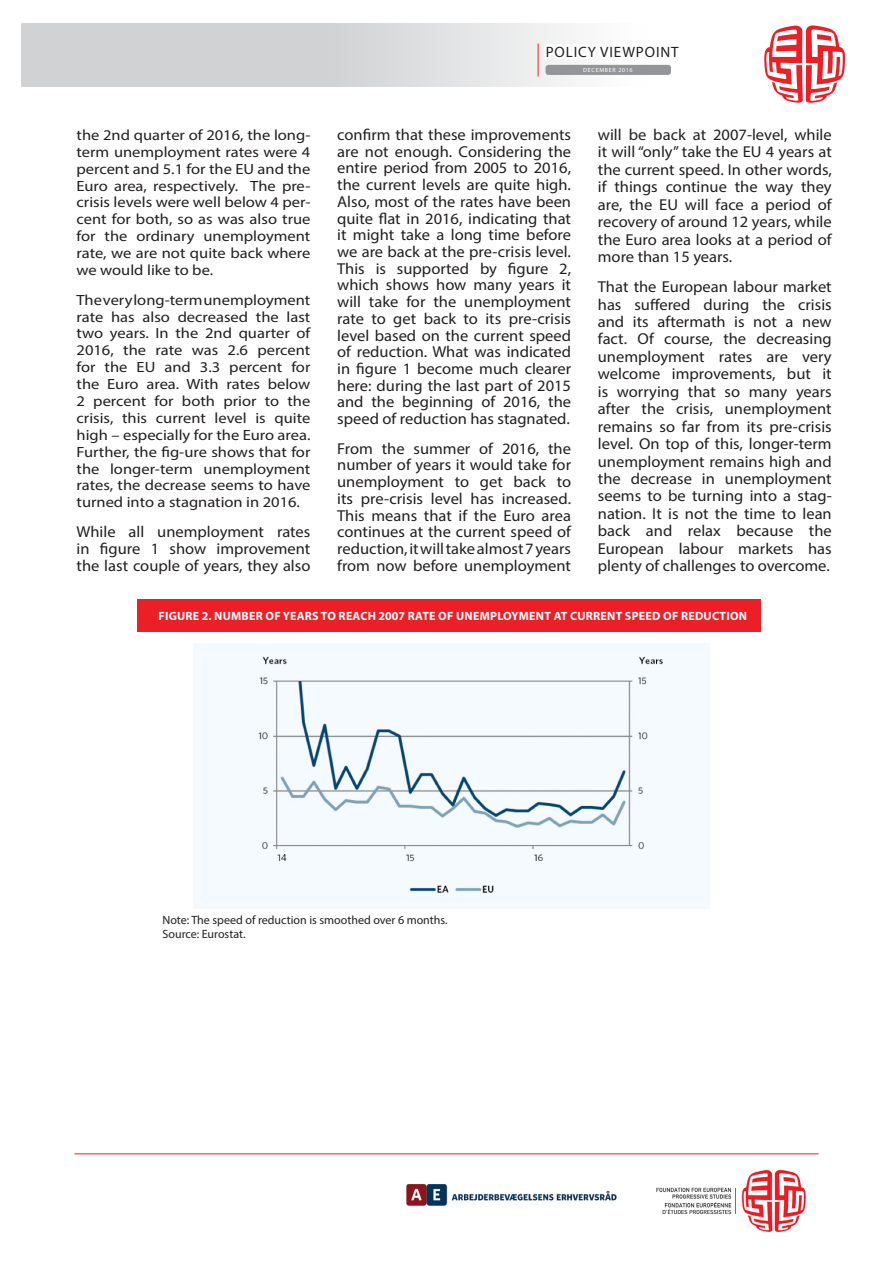
<style>
.page{position:relative;width:893px;height:1263px;background:#fff}
.page>*{position:absolute;margin:0;border:0;box-sizing:border-box;transform-origin:0 0}
.t1{font:15.9px/16.6px "Myriad Pro";color:#231f20;text-align:justify;scale:1.04 1}
.t2{font:15px "Myriad Pro";letter-spacing:.06em;color:#231f20}
.t3{font:14.85px/17px "Myriad Pro";color:#231f20;text-align:justify;scale:1.11 1}
.t4{font:700 12px "Myriad Pro";letter-spacing:.02em;color:#fff}
.t5{font:12px "Myriad Pro";color:#231f20}
.t6{font:6px "Myriad Pro";letter-spacing:.12em;color:#fff}
</style>
<div class="page">
<svg style="left:21px;top:23px;width:521px;height:64px;background:#d7d8d9"></svg>
<svg style="left:764px;top:26px;width:81px;height:77px"></svg>
<svg style="left:542px;top:23px;width:129px;height:64px"></svg>
<div style="left:546px;top:65px;width:125px;height:10px;background:#939598;border-radius:3px"></div>
<hr style="left:538px;top:44px;width:1px;height:33px;background:#ed1f26">
<hr style="left:74px;top:1153px;width:745px;height:1px;background:#ed1f26">
<img style="left:656px;top:1169px;width:150px;height:63px">
<img style="left:406px;top:1185px;width:211px;height:21px">
<div style="left:137px;top:598px;width:623px;height:33px;background:#ed1f26"></div>
<img style="left:256px;top:654px;width:409px;height:243px">
<p class="t2" style="left:546px;top:43px;width:135px">POLICY VIEWPOINT</p>
<p class="t6" style="left:583px;top:66px;width:51px">DECEMBER 2016</p>
<p class="t1" style="left:337px;top:126px;width:226px">confirm that these improvements are not enough. Considering the entire period from 2005 to 2016, the current levels are quite high.<br>Also, most of the rates have been quite flat in 2016, indicating that it might take a long time before we are back at the pre-crisis level.<br>This is supported by figure 2, which shows how many years it will take for the unemployment rate to get back to its pre-crisis level based on the current speed of reduction. What was indicated in figure 1 become much clearer here: during the last part of 2015 and the beginning of 2016, the speed of reduction has stagnated.</p>
<p class="t1" style="left:337px;top:440px;width:226px">From the summer of 2016, the number of years it would take for unemployment to get back to its pre-crisis level has increased.<br>This means that if the Euro area continues at the current speed of reduction, it will take almost 7 years from now before unemployment</p>
<p class="t1" style="left:598px;top:126px;width:226px;line-height:17.4px">will be back at 2007-level, while it will “only” take the EU 4 years at the current speed. In other words, if things continue the way they are, the EU will face a period of recovery of around 12 years, while the Euro area looks at a period of more than 15 years.</p>
<p class="t1" style="left:598px;top:278px;width:226px;line-height:17.4px">That the European labour market has suffered during the crisis and its aftermath is not a new fact. Of course, the decreasing unemployment rates are very welcome improvements, but it is worrying that so many years after the crisis, unemployment remains so far from its pre-crisis level. On top of this, longer-term unemployment remains high and the decrease in unemployment seems to be turning into a stag&shy;nation. It is not the time to lean back and relax because the European labour markets has plenty of challenges to overcome.</p>
<p class="t4" style="left:159px;top:608px;width:590px">FIGURE 2. NUMBER OF YEARS TO REACH 2007 RATE OF UNEMPLOYMENT AT CURRENT SPEED OF REDUCTION</p>
<p class="t3" style="left:77px;top:126px;width:212px">the 2nd quarter of 2016, the long&shy;term unemployment rates were 4 percent and 5.1 for the EU and the Euro area, respectively. The pre&shy;crisis levels were well below 4 per&shy;cent for both, so as was also true for the ordinary unemployment rate, we are not quite back where we would like to be.</p>
<p class="t3" style="left:77px;top:291px;width:212px">The very long-term unemployment rate has also decreased the last two years. In the 2nd quarter of 2016, the rate was 2.6 percent for the EU and 3.3 percent for the Euro area. With rates below 2 percent for both prior to the crisis, this current level is quite high – especially for the Euro area.<br>Further, the fig-ure shows that for the longer-term unemployment rates, the decrease seems to have turned into a stagnation in 2016.</p>
<p class="t1" style="left:77px;top:523px;width:226px">While all unemployment rates in figure 1 show improvement the last couple of years, they also</p>
<p class="t5" style="left:162px;top:913px;width:287px">Note: The speed of reduction is smoothed over 6 months.</p>
<p class="t5" style="left:162px;top:926px;width:85px">Source: Eurostat.</p>
</div>
